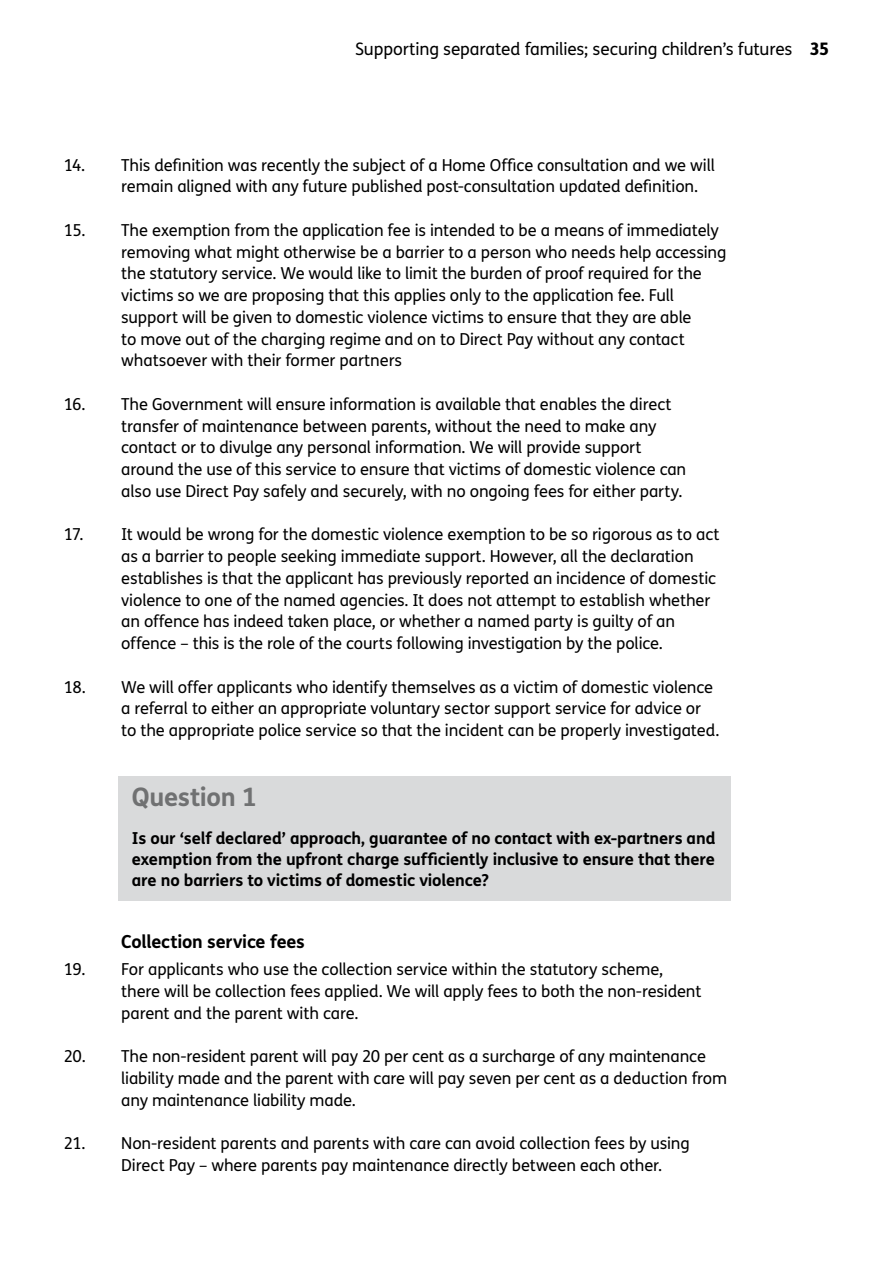
<style>
.page{position:relative;width:893px;height:1263px;background:#fff}
.page>*{position:absolute;margin:0;border:0;box-sizing:border-box;transform-origin:0 0}
.Heading_1{font:700 25.5px "FS Me";letter-spacing:-.015em;color:#707172}
.Heading_2{font:700 18px "FS Me";letter-spacing:-.01em;color:#000}
.t1{font:17.25px "FS Me";letter-spacing:-.01em;color:#000}
.Body_Text_Annex_B{font:16.5px/21.8px "FS Me";letter-spacing:-.01em;color:#000}
.Body_text{font:700 16.5px/21px "FS Me";letter-spacing:-.01em;color:#000;text-align:justify}
.s1{font-weight:800}
</style>
<div class="page">
<div style="left:118px;top:776px;width:613px;height:125px;background:#d9dadb"></div>
<p class="t1" style="left:355px;top:39px;width:475px">Supporting separated families; securing children’s futures <span class="s1">35</span></p>
<p class="Body_Text_Annex_B" style="left:121px;top:154px;width:595px;text-indent:-57px">14. This definition was recently the subject of a Home Office consultation and we will remain aligned with any future published post-consultation updated definition.</p>
<p class="Body_Text_Annex_B" style="left:121px;top:220px;width:607px;text-indent:-57px">15. The exemption from the application fee is intended to be a means of immediately removing what might otherwise be a barrier to a person who needs help accessing the statutory service. We would like to limit the burden of proof required for the victims so we are proposing that this applies only to the application fee. Full support will be given to domestic violence victims to ensure that they are able<br>to move out of the charging regime and on to Direct Pay without any contact whatsoever with their former partners</p>
<p class="Body_Text_Annex_B" style="left:121px;top:394px;width:567px;text-indent:-57px">16. The Government will ensure information is available that enables the direct transfer of maintenance between parents, without the need to make any contact or to divulge any personal information. We will provide support around the use of this service to ensure that victims of domestic violence can also use Direct Pay safely and securely, with no ongoing fees for either party.</p>
<p class="Body_Text_Annex_B" style="left:121px;top:524px;width:600px;text-indent:-57px">17. It would be wrong for the domestic violence exemption to be so rigorous as to act as a barrier to people seeking immediate support. However, all the declaration establishes is that the applicant has previously reported an incidence of domestic violence to one of the named agencies. It does not attempt to establish whether an offence has indeed taken place, or whether a named party is guilty of an offence – this is the role of the courts following investigation by the police.</p>
<p class="Body_Text_Annex_B" style="left:121px;top:676px;width:600px;text-indent:-57px">18. We will offer applicants who identify themselves as a victim of domestic violence a referral to either an appropriate voluntary sector support service for advice or to the appropriate police service so that the incident can be properly investigated.</p>
<h3 class="Heading_1" style="left:132px;top:781px;width:127px">Question 1</h3>
<p class="Body_text" style="left:132px;top:827px;width:585px">Is our ‘self declared’ approach, guarantee of no contact with ex-partners and exemption from the upfront charge sufficiently inclusive to ensure that there are no barriers to victims of domestic violence?</p>
<h4 class="Heading_2" style="left:121px;top:930px;width:185px">Collection service fees</h4>
<p class="Body_Text_Annex_B" style="left:121px;top:959px;width:582px;text-indent:-57px">19. For applicants who use the collection service within the statutory scheme, there will be collection fees applied. We will apply fees to both the non-resident parent and the parent with care.</p>
<p class="Body_Text_Annex_B" style="left:121px;top:1046px;width:608px;text-indent:-57px">20. The non-resident parent will pay 20 per cent as a surcharge of any maintenance liability made and the parent with care will pay seven per cent as a deduction from any maintenance liability made.</p>
<p class="Body_Text_Annex_B" style="left:121px;top:1133px;width:570px;text-indent:-57px">21. Non-resident parents and parents with care can avoid collection fees by using<br>Direct Pay – where parents pay maintenance directly between each other.</p>
</div>
